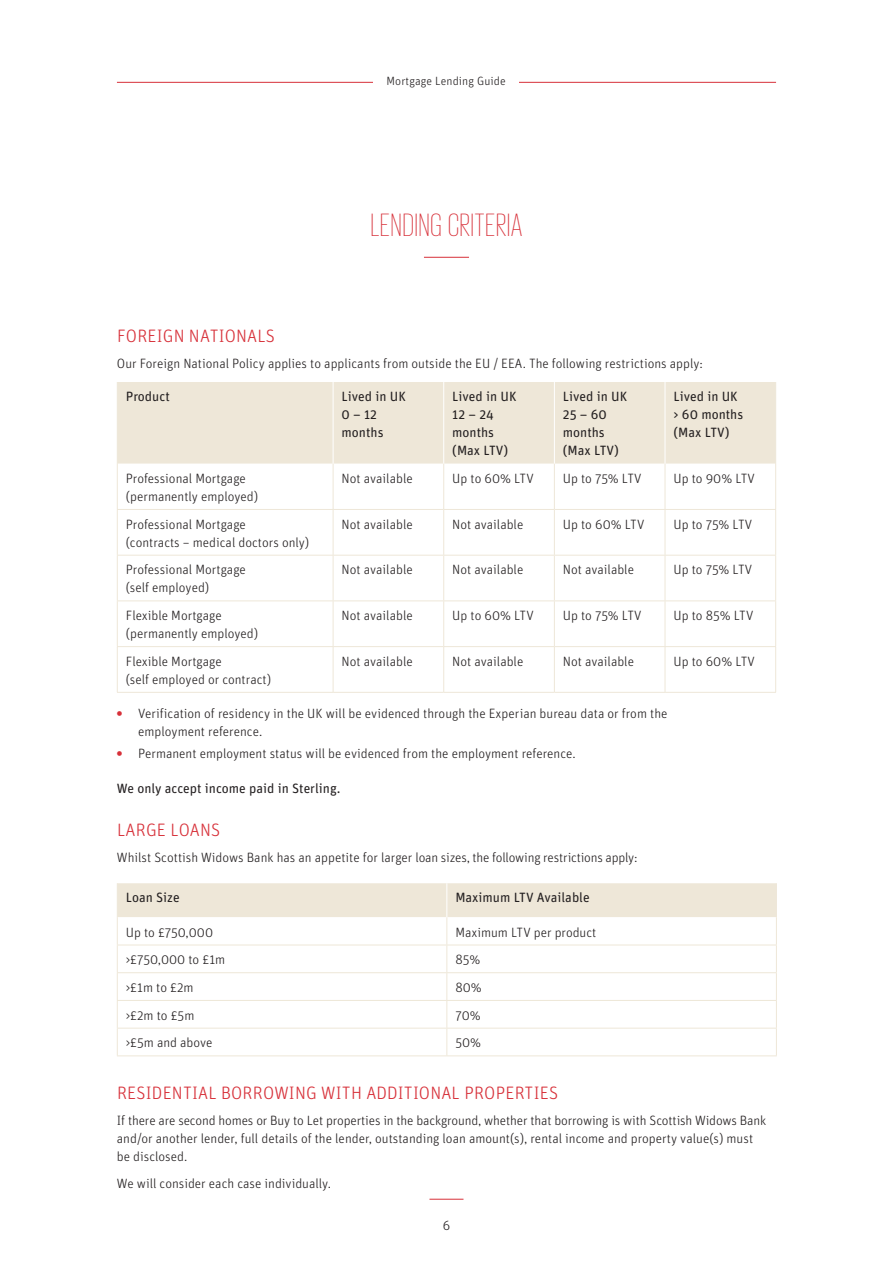
<style>
.page{position:relative;width:893px;height:1263px;background:#fff}
.page>*{position:absolute;margin:0;border:0;box-sizing:border-box;transform-origin:0 0}
.Section_Heading_L1{font:200 33px "Giorgio Sans";letter-spacing:.03em;color:#d73039}
.Subheading_L2{font:300 18px "Unit Rounded Pro";letter-spacing:.01em;color:#d73039}
.Body_copy{font:300 13.5px/18px "Unit Rounded Pro";color:#231f20}
.Body_copy-2{font:13.5px/18px "Unit Rounded Pro";color:#231f20}
.t1{font:300 12px "Unit Rounded Pro";letter-spacing:.01em;color:#231f20}
.s1{font-weight:900;color:#d73039}
</style>
<div class="page">
<hr style="left:117px;top:82px;width:659px;height:1px;background:#d73039">
<div style="left:374px;top:77px;width:145px;height:9px;background:#fff"></div>
<hr style="left:429px;top:1199px;width:34px;height:1px;background:#d73039">
<hr style="left:117px;top:1055px;width:330px;height:1px;background:#eee7d8">
<hr style="left:447px;top:1055px;width:330px;height:1px;background:#eee7d8">
<svg style="left:117px;top:883px;width:660px;height:172px"></svg>
<hr style="left:424px;top:257px;width:45px;height:1px;background:#d73039">
<div style="left:118px;top:382px;width:657px;height:82px;background:#eee7d8"></div>
<svg style="left:118px;top:464px;width:657px;height:228px"></svg>
<hr style="left:333px;top:382px;width:1px;height:82px;background:#fff">
<hr style="left:443px;top:382px;width:1px;height:82px;background:#fff">
<hr style="left:554px;top:382px;width:1px;height:82px;background:#fff">
<hr style="left:665px;top:382px;width:1px;height:82px;background:#fff">
<hr style="left:117px;top:382px;width:1px;height:82px;background:#eee7d8">
<hr style="left:117px;top:464px;width:1px;height:45px;background:#eee7d8">
<hr style="left:333px;top:464px;width:1px;height:45px;background:#eee7d8">
<hr style="left:443px;top:464px;width:1px;height:45px;background:#eee7d8">
<hr style="left:554px;top:464px;width:1px;height:45px;background:#eee7d8">
<hr style="left:665px;top:464px;width:1px;height:45px;background:#eee7d8">
<hr style="left:775px;top:464px;width:1px;height:45px;background:#eee7d8">
<hr style="left:117px;top:509px;width:216px;height:1px;background:#eee7d8">
<hr style="left:117px;top:510px;width:1px;height:45px;background:#eee7d8">
<hr style="left:333px;top:509px;width:111px;height:1px;background:#eee7d8">
<hr style="left:333px;top:510px;width:1px;height:45px;background:#eee7d8">
<hr style="left:444px;top:509px;width:110px;height:1px;background:#eee7d8">
<hr style="left:443px;top:510px;width:1px;height:45px;background:#eee7d8">
<hr style="left:554px;top:509px;width:111px;height:1px;background:#eee7d8">
<hr style="left:554px;top:510px;width:1px;height:45px;background:#eee7d8">
<hr style="left:665px;top:509px;width:111px;height:1px;background:#eee7d8">
<hr style="left:665px;top:510px;width:1px;height:45px;background:#eee7d8">
<hr style="left:775px;top:510px;width:1px;height:45px;background:#eee7d8">
<hr style="left:117px;top:555px;width:216px;height:1px;background:#eee7d8">
<hr style="left:333px;top:555px;width:111px;height:1px;background:#eee7d8">
<hr style="left:444px;top:555px;width:110px;height:1px;background:#eee7d8">
<hr style="left:554px;top:555px;width:111px;height:1px;background:#eee7d8">
<hr style="left:665px;top:555px;width:111px;height:1px;background:#eee7d8">
<hr style="left:117px;top:600px;width:216px;height:1px;background:#eee7d8">
<hr style="left:333px;top:600px;width:111px;height:1px;background:#eee7d8">
<hr style="left:444px;top:600px;width:110px;height:1px;background:#eee7d8">
<hr style="left:554px;top:600px;width:111px;height:1px;background:#eee7d8">
<hr style="left:665px;top:600px;width:111px;height:1px;background:#eee7d8">
<hr style="left:117px;top:646px;width:216px;height:1px;background:#eee7d8">
<hr style="left:333px;top:646px;width:111px;height:1px;background:#eee7d8">
<hr style="left:444px;top:646px;width:110px;height:1px;background:#eee7d8">
<hr style="left:554px;top:646px;width:111px;height:1px;background:#eee7d8">
<hr style="left:665px;top:646px;width:111px;height:1px;background:#eee7d8">
<hr style="left:117px;top:692px;width:216px;height:1px;background:#eee7d8">
<hr style="left:333px;top:692px;width:111px;height:1px;background:#eee7d8">
<hr style="left:444px;top:692px;width:110px;height:1px;background:#eee7d8">
<hr style="left:554px;top:692px;width:111px;height:1px;background:#eee7d8">
<hr style="left:665px;top:692px;width:111px;height:1px;background:#eee7d8">
<hr style="left:117px;top:555px;width:1px;height:45px;background:#eee7d8">
<hr style="left:333px;top:555px;width:1px;height:45px;background:#eee7d8">
<hr style="left:443px;top:555px;width:1px;height:45px;background:#eee7d8">
<hr style="left:554px;top:555px;width:1px;height:45px;background:#eee7d8">
<hr style="left:665px;top:555px;width:1px;height:45px;background:#eee7d8">
<hr style="left:775px;top:555px;width:1px;height:45px;background:#eee7d8">
<hr style="left:117px;top:601px;width:1px;height:45px;background:#eee7d8">
<hr style="left:333px;top:601px;width:1px;height:45px;background:#eee7d8">
<hr style="left:443px;top:601px;width:1px;height:45px;background:#eee7d8">
<hr style="left:554px;top:601px;width:1px;height:45px;background:#eee7d8">
<hr style="left:665px;top:601px;width:1px;height:45px;background:#eee7d8">
<hr style="left:775px;top:601px;width:1px;height:45px;background:#eee7d8">
<hr style="left:117px;top:647px;width:1px;height:45px;background:#eee7d8">
<hr style="left:333px;top:647px;width:1px;height:45px;background:#eee7d8">
<hr style="left:443px;top:647px;width:1px;height:45px;background:#eee7d8">
<hr style="left:554px;top:647px;width:1px;height:45px;background:#eee7d8">
<hr style="left:665px;top:647px;width:1px;height:45px;background:#eee7d8">
<hr style="left:775px;top:647px;width:1px;height:45px;background:#eee7d8">
<hr style="left:775px;top:382px;width:1px;height:82px;background:#eee7d8">
<p class="t1" style="left:387px;top:73px;width:121px">Mortgage Lending Guide</p>
<p class="Section_Heading_L1" style="left:371px;top:209px;width:153px">LENDING CRITERIA</p>
<p class="Subheading_L2" style="left:117px;top:324px;width:160px">FOREIGN NATIONALS</p>
<p class="Body_copy" style="left:117px;top:354px;width:587px">Our Foreign National Policy applies to applicants from outside the EU / EEA. The following restrictions apply:</p>
<p class="Body_copy-2" style="left:126px;top:387px;width:46px">Product</p>
<p class="Body_copy-2" style="left:342px;top:387px;width:66px">Lived in UK<br>0 – 12 months</p>
<p class="Body_copy-2" style="left:452px;top:387px;width:66px">Lived in UK<br>12 – 24 months (Max LTV)</p>
<p class="Body_copy-2" style="left:563px;top:387px;width:66px">Lived in UK<br>25 – 60 months (Max LTV)</p>
<p class="Body_copy-2" style="left:673px;top:387px;width:71px">Lived in UK &gt; 60 months (Max LTV)</p>
<p class="Body_copy" style="left:126px;top:469px;width:134px">Professional Mortgage (permanently employed)</p>
<p class="Body_copy" style="left:342px;top:469px;width:73px">Not available</p>
<p class="Body_copy" style="left:452px;top:469px;width:83px">Up to 60% LTV</p>
<p class="Body_copy" style="left:563px;top:469px;width:80px">Up to 75% LTV</p>
<p class="Body_copy" style="left:673px;top:469px;width:83px">Up to 90% LTV</p>
<p class="Body_copy" style="left:126px;top:515px;width:185px">Professional Mortgage<br>(contracts – medical doctors only)</p>
<p class="Body_copy" style="left:342px;top:515px;width:73px">Not available</p>
<p class="Body_copy" style="left:452px;top:515px;width:73px">Not available</p>
<p class="Body_copy" style="left:563px;top:515px;width:83px">Up to 60% LTV</p>
<p class="Body_copy" style="left:673px;top:515px;width:80px">Up to 75% LTV</p>
<p class="Body_copy" style="left:126px;top:560px;width:122px">Professional Mortgage (self employed)</p>
<p class="Body_copy" style="left:342px;top:560px;width:73px">Not available</p>
<p class="Body_copy" style="left:452px;top:560px;width:73px">Not available</p>
<p class="Body_copy" style="left:563px;top:560px;width:73px">Not available</p>
<p class="Body_copy" style="left:673px;top:560px;width:80px">Up to 75% LTV</p>
<p class="Body_copy" style="left:126px;top:606px;width:134px">Flexible Mortgage (permanently employed)</p>
<p class="Body_copy" style="left:342px;top:606px;width:73px">Not available</p>
<p class="Body_copy" style="left:452px;top:606px;width:83px">Up to 60% LTV</p>
<p class="Body_copy" style="left:563px;top:606px;width:80px">Up to 75% LTV</p>
<p class="Body_copy" style="left:673px;top:606px;width:81px">Up to 85% LTV</p>
<p class="Body_copy" style="left:126px;top:652px;width:147px">Flexible Mortgage<br>(self employed or contract)</p>
<p class="Body_copy" style="left:342px;top:652px;width:73px">Not available</p>
<p class="Body_copy" style="left:452px;top:652px;width:73px">Not available</p>
<p class="Body_copy" style="left:563px;top:652px;width:73px">Not available</p>
<p class="Body_copy" style="left:673px;top:652px;width:83px">Up to 60% LTV</p>
<p class="Body_copy" style="left:138px;top:704px;width:531px;text-indent:-21px"><span class="s1">•</span> Verification of residency in the UK will be evidenced through the Experian bureau data or from the employment reference.</p>
<p class="Body_copy" style="left:117px;top:744px;width:460px"><span class="s1">•</span> Permanent employment status will be evidenced from the employment reference.</p>
<p class="Body_copy-2" style="left:117px;top:779px;width:225px">We only accept income paid in Sterling.</p>
<p class="Subheading_L2" style="left:117px;top:818px;width:105px">LARGE LOANS</p>
<p class="Body_copy" style="left:117px;top:848px;width:522px">Whilst Scottish Widows Bank has an appetite for larger loan sizes, the following restrictions apply:</p>
<p class="Body_copy-2" style="left:126px;top:888px;width:55px">Loan Size</p>
<p class="Body_copy-2" style="left:455px;top:888px;width:136px">Maximum LTV Available</p>
<p class="Body_copy" style="left:126px;top:922px;width:89px">Up to £750,000</p>
<p class="Body_copy" style="left:455px;top:922px;width:143px">Maximum LTV per product</p>
<p class="Body_copy" style="left:126px;top:950px;width:101px">&gt;£750,000 to £1m</p>
<p class="Body_copy" style="left:455px;top:950px;width:26px">85%</p>
<p class="Body_copy" style="left:126px;top:978px;width:69px">&gt;£1m to £2m</p>
<p class="Body_copy" style="left:455px;top:978px;width:28px">80%</p>
<p class="Body_copy" style="left:126px;top:1006px;width:70px">&gt;£2m to £5m</p>
<p class="Body_copy" style="left:455px;top:1006px;width:27px">70%</p>
<p class="Body_copy" style="left:126px;top:1033px;width:88px">&gt;£5m and above</p>
<p class="Body_copy" style="left:455px;top:1033px;width:27px">50%</p>
<p class="Subheading_L2" style="left:117px;top:1081px;width:443px">RESIDENTIAL BORROWING WITH ADDITIONAL PROPERTIES</p>
<p class="Body_copy" style="left:117px;top:1111px;width:651px">If there are second homes or Buy to Let properties in the background, whether that borrowing is with Scottish Widows Bank and/or another lender, full details of the lender, outstanding loan amount(s), rental income and property value(s) must be disclosed.</p>
<p class="Body_copy" style="left:117px;top:1173px;width:215px">We will consider each case individually.</p>
<p class="Body_copy" style="left:443px;top:1216px;width:9px">6</p>
</div>
